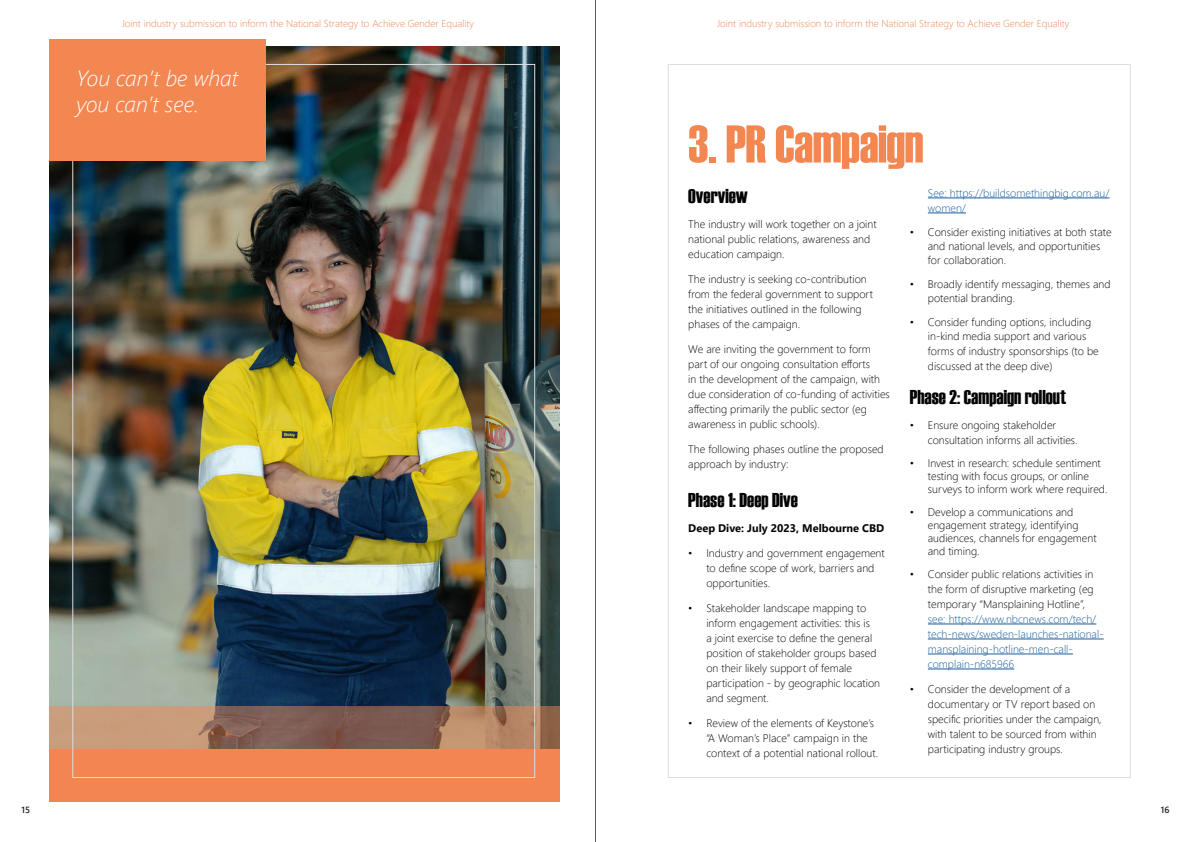
<style>
.page{position:relative;width:1191px;height:842px;background:#fff}
.page>*{position:absolute;margin:0;border:0;box-sizing:border-box;transform-origin:0 0}
.t1{font:53px "Haettenschweiler";letter-spacing:-.01em;color:#f28752}
.t2{font:italic 300 22px/26.4px "Segoe UI";color:#fff}
.t3{font:20px "Haettenschweiler";color:#040503}
.t4{font:300 11px/15px "Segoe UI";color:#040503}
.t5{font:300 11px/15px "Segoe UI";color:#175d9e}
.t6{font:700 11px "Segoe UI";color:#040503}
.t7{font:300 10px "Segoe UI";color:#f18652}
.t8{font:600 9px "Segoe UI";color:#231f20}
.s1{color:#040503}
</style>
<div class="page">
<hr style="left:595px;top:0;width:1px;height:842px;background:#5d5a60">
<img style="left:49px;top:47px;width:510px;height:659px">
<div style="left:49px;top:749px;width:510px;height:53px;background:#f18652"></div>
<svg style="left:49px;top:706px;width:510px;height:43px;background:#a17963"></svg>
<div style="left:49px;top:39px;width:216px;height:122px;background:#f28752"></div>
<hr style="left:928px;top:198px;width:181px;height:1px;background:#175d9e">
<hr style="left:928px;top:213px;width:38px;height:1px;background:#175d9e">
<hr style="left:928px;top:624px;width:168px;height:1px;background:#175d9e">
<hr style="left:928px;top:639px;width:175px;height:1px;background:#175d9e">
<hr style="left:928px;top:654px;width:145px;height:1px;background:#175d9e">
<hr style="left:928px;top:669px;width:86px;height:1px;background:#175d9e">
<p class="t7" style="left:122px;top:14px;width:354px">Joint industry submission to inform the National Strategy to Achieve Gender Equality</p>
<p class="t7" style="left:717px;top:14px;width:354px">Joint industry submission to inform the National Strategy to Achieve Gender Equality</p>
<p class="t2" style="left:76px;top:61px;width:163px">You can’t be what you can’t see.</p>
<p class="t1" style="left:688px;top:108px;width:237px">3. PR Campaign</p>
<p class="t3" style="left:688px;top:182px;width:61px">Overview</p>
<p class="t4" style="left:688px;top:215px;width:190px">The industry will work together on a joint national public relations, awareness and education campaign.</p>
<p class="t4" style="left:688px;top:270px;width:186px">The industry is seeking co-contribution from the federal government to support the initiatives outlined in the following phases of the campaign.</p>
<p class="t4" style="left:688px;top:340px;width:203px">We are inviting the government to form part of our ongoing consultation efforts<br>in the development of the campaign, with due consideration of co-funding of activities affecting primarily the public sector (eg awareness in public schools).</p>
<p class="t4" style="left:688px;top:440px;width:197px">The following phases outline the proposed approach by industry:</p>
<p class="t3" style="left:688px;top:486px;width:111px">Phase 1: Deep Dive</p>
<p class="t6" style="left:688px;top:518px;width:197px">Deep Dive: July 2023, Melbourne CBD</p>
<p class="t4" style="left:706px;top:544px;width:180px;text-indent:-18px">• Industry and government engagement to define scope of work, barriers and opportunities.</p>
<p class="t4" style="left:706px;top:599px;width:175px;text-indent:-18px">• Stakeholder landscape mapping to inform engagement activities: this is<br>a joint exercise to define the general position of stakeholder groups based on their likely support of female participation - by geographic location and segment.</p>
<p class="t4" style="left:706px;top:714px;width:173px;text-indent:-18px">• Review of the elements of Keystone’s “A Woman’s Place” campaign in the context of a potential national rollout.</p>
<p class="t5" style="left:928px;top:184px;width:183px">See: https://buildsomethingbig.com.au/ women/</p>
<p class="t4" style="left:928px;top:224px;width:185px;line-height:14px;text-indent:-18px">• Consider existing initiatives at both state and national levels, and opportunities for collaboration.</p>
<p class="t4" style="left:928px;top:276px;width:184px;line-height:14px;text-indent:-18px">• Broadly identify messaging, themes and potential branding.</p>
<p class="t4" style="left:928px;top:314px;width:165px;line-height:14px;text-indent:-18px">• Consider funding options, including in-kind media support and various</p>
<p class="t4" style="left:928px;top:342px;width:172px">forms of industry sponsorships (to be discussed at the deep dive)</p>
<p class="t3" style="left:910px;top:383px;width:158px">Phase 2: Campaign rollout</p>
<p class="t4" style="left:928px;top:416px;width:151px;text-indent:-18px">• Ensure ongoing stakeholder consultation informs all activities.</p>
<p class="t4" style="left:928px;top:455px;width:181px;line-height:13px;text-indent:-18px">• Invest in research: schedule sentiment testing with focus groups, or online surveys to inform work where required.</p>
<p class="t4" style="left:928px;top:504px;width:170px;line-height:13px;text-indent:-18px">• Develop a communications and engagement strategy, identifying audiences, channels for engagement and timing.</p>
<p class="t5" style="left:928px;top:565px;width:177px;text-indent:-18px"><span class="s1">• Consider public relations activities in the form of disruptive marketing (eg temporary “Mansplaining Hotline”, </span>see: https://www.nbcnews.com/tech/ tech-news/sweden-launches-national&shy;mansplaining-hotline-men-call&shy;complain-n685966</p>
<p class="t4" style="left:928px;top:680px;width:175px;text-indent:-18px">• Consider the development of a documentary or TV report based on specific priorities under the campaign, with talent to be sourced from within participating industry groups.</p>
<p class="t8" style="left:22px;top:801px;width:10px">15</p>
<p class="t8" style="left:1160px;top:801px;width:10px">16</p>
</div>
